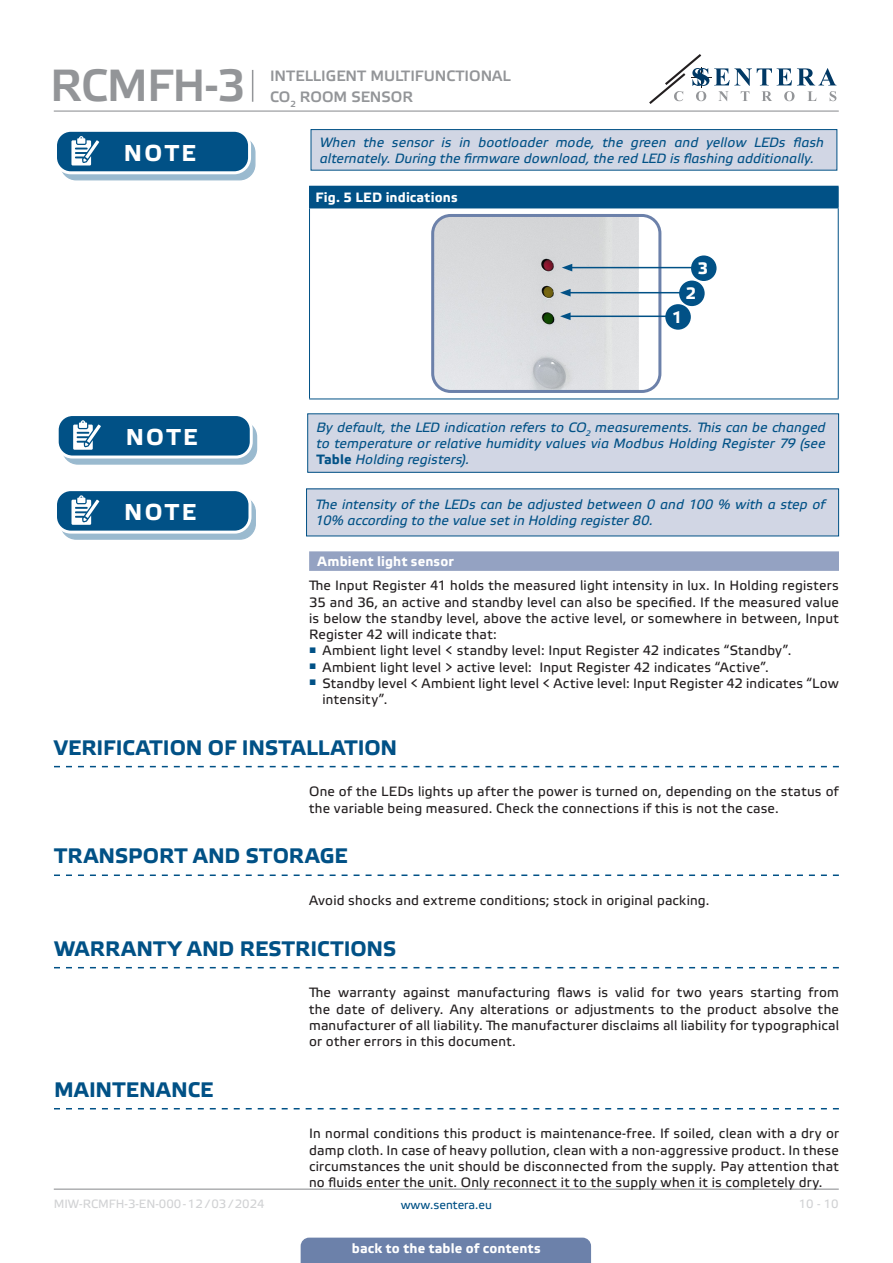
<style>
.page{position:relative;width:893px;height:1263px;background:#fff}
.page>*{position:absolute;margin:0;border:0;box-sizing:border-box;transform-origin:0 0}
.t1{font:45px "Etelka Medium Pro";letter-spacing:-.02em;color:#939598}
.t2{font:700 22.95px "Etelka Text Pro";letter-spacing:.105em;color:#fff}
.t3{font:700 21px "Etelka Text Pro";letter-spacing:.005em;color:#015186}
.TABLE_TEXT_WHITE{font:700 16.5px "Etelka Text Pro";color:#fff}
.t4{font:15px/21px "Etelka Medium Pro";color:#939598}
.body{font:13.5px/16.2px "Etelka Text Pro";letter-spacing:.015em;color:#231f20;text-align:justify}
.attention{font:italic 13.5px/16.2px "Etelka Text Pro";letter-spacing:.01em;color:#015186}
.table_text{font:700 13.5px "Etelka Text Pro";letter-spacing:.015em;color:#fff}
.Number-roman{font:700 13.5px "Etelka Text Pro";letter-spacing:.01em;color:#fff}
.t5{font:12px "Etelka Text Pro";color:#d1d2d4}
.t6{font:12px "Etelka Text Pro";color:#015186}
.s1{font-weight:700;font-style:normal}
</style>
<div class="page">
<hr style="left:54px;top:111px;width:785px;height:1px;background:#939598">
<hr style="left:54px;top:1188px;width:785px;height:2px;background:#939598">
<svg style="left:649px;top:54px;width:187px;height:50px"></svg>
<div style="left:301px;top:1237px;width:290px;height:26px;background:#6c81aa"></div>
<hr style="left:252px;top:70px;width:1px;height:32px;background:#939598">
<div style="left:309px;top:551px;width:530px;height:20px;background:#94a2c2"></div>
<svg style="left:54px;top:766px;width:785px;height:1px"></svg>
<div style="left:61px;top:137px;width:194px;height:43px;background:linear-gradient(to right,#9abacf,#9bbbcf);border-radius:15px"></div>
<div style="left:60px;top:137px;width:196px;height:43px;border:1px solid #015186;border-radius:15px"></div>
<div style="left:56px;top:130px;width:194px;height:43px;background:#015186;border-radius:15px"></div>
<div style="left:54px;top:129px;width:197px;height:45px;border:3px solid #fff;border-radius:15px"></div>
<svg style="left:71px;top:136px;width:33px;height:38px"></svg>
<div style="left:311px;top:130px;width:526px;height:40px;background:#d1d6e4"></div>
<div style="left:311px;top:129px;width:526px;height:42px;border:1px solid #015186"></div>
<div style="left:309px;top:186px;width:529px;height:22px;background:#015186"></div>
<hr style="left:309px;top:186px;width:530px;height:1px;background:#015186">
<svg style="left:838px;top:187px;width:1px;height:21px"></svg>
<hr style="left:309px;top:208px;width:530px;height:1px;background:#015186">
<hr style="left:309px;top:208px;width:1px;height:191px;background:#015186">
<hr style="left:838px;top:208px;width:1px;height:191px;background:#015186">
<hr style="left:309px;top:399px;width:530px;height:1px;background:#015186">
<img style="left:435px;top:218px;width:225px;height:171px">
<div style="left:431px;top:214px;width:230px;height:179px;border:3px solid #6c81aa;border-radius:18px"></div>
<hr style="left:570px;top:267px;width:129px;height:1px;background:#015186">
<svg style="left:562px;top:264px;width:10px;height:7px"></svg>
<hr style="left:568px;top:292px;width:118px;height:1px;background:#015186">
<svg style="left:560px;top:289px;width:11px;height:7px"></svg>
<hr style="left:568px;top:316px;width:118px;height:1px;background:#015186">
<svg style="left:560px;top:312px;width:11px;height:8px"></svg>
<div style="left:691px;top:255px;width:26px;height:26px;background:#015186;border-radius:50%"></div>
<div style="left:679px;top:281px;width:26px;height:25px;background:#015186;border-radius:50%"></div>
<div style="left:665px;top:304px;width:26px;height:26px;background:#015186;border-radius:50%"></div>
<svg style="left:63px;top:422px;width:194px;height:42px"></svg>
<div style="left:62px;top:421px;width:195px;height:44px;border:1px solid #015186;border-radius:15px"></div>
<div style="left:57px;top:414px;width:194px;height:43px;background:#015186;border-radius:15px"></div>
<div style="left:56px;top:413px;width:197px;height:45px;border:3px solid #fff;border-radius:15px"></div>
<svg style="left:73px;top:420px;width:33px;height:38px"></svg>
<div style="left:308px;top:414px;width:531px;height:58px;background:#d1d6e4"></div>
<div style="left:307px;top:413px;width:532px;height:60px;border:1px solid #015186"></div>
<div style="left:61px;top:497px;width:194px;height:42px;background:#9abacf;border-radius:15px"></div>
<div style="left:60px;top:496px;width:196px;height:44px;border:1px solid #015186;border-radius:15px"></div>
<div style="left:56px;top:490px;width:194px;height:42px;background:#015186;border-radius:15px"></div>
<div style="left:54px;top:488px;width:197px;height:46px;border:3px solid #fff;border-radius:15px"></div>
<svg style="left:71px;top:495px;width:34px;height:38px"></svg>
<div style="left:307px;top:489px;width:532px;height:47px;background:#d1d6e4"></div>
<svg style="left:54px;top:874px;width:785px;height:2px"></svg>
<svg style="left:54px;top:967px;width:785px;height:1px"></svg>
<svg style="left:54px;top:1108px;width:785px;height:1px"></svg>
<h1 class="t1" style="left:50px;top:61px;width:197px">RCMFH-3</h1>
<p class="t4" style="left:270px;top:66px;width:242px">INTELLIGENT MULTIFUNCTIONAL<br>CO<sub>2</sub> ROOM SENSOR</p>
<p class="t2" style="left:124px;top:140px;width:73px">NOTE</p>
<p class="attention" style="left:320px;top:135px;width:505px">When the sensor is in bootloader mode, the green and yellow LEDs flash alternately. During the firmware download, the red LED is flashing additionally.</p>
<p class="table_text" style="left:315px;top:190px;width:144px">Fig. 5 LED indications</p>
<p class="TABLE_TEXT_WHITE" style="left:698px;top:259px;width:12px">3</p>
<p class="TABLE_TEXT_WHITE" style="left:686px;top:284px;width:12px">2</p>
<p class="TABLE_TEXT_WHITE" style="left:672px;top:308px;width:12px">1</p>
<p class="t2" style="left:126px;top:425px;width:73px">NOTE</p>
<p class="attention" style="left:317px;top:420px;width:510px;text-align:justify">By default, the LED indication refers to CO<sub>2</sub> measurements. This can be changed to temperature or relative humidity values via Modbus Holding Register 79 (see <span class="s1">Table</span> Holding registers).</p>
<p class="t2" style="left:124px;top:500px;width:73px">NOTE</p>
<p class="attention" style="left:315px;top:497px;width:512px">The intensity of the LEDs can be adjusted between 0 and 100 % with a step of<br>10% according to the value set in Holding register 80.</p>
<p class="Number-roman" style="left:318px;top:554px;width:138px">Ambient light sensor</p>
<p class="body" style="left:309px;top:578px;width:531px">The Input Register 41 holds the measured light intensity in lux. In Holding registers 35 and 36, an active and standby level can also be specified. If the measured value is below the standby level, above the active level, or somewhere in between, Input Register 42 will indicate that:</p>
<p class="body" style="left:309px;top:643px;width:484px"><sup>■</sup> Ambient light level &lt; standby level: Input Register 42 indicates “Standby”.</p>
<p class="body" style="left:309px;top:659px;width:461px"><sup>■</sup> Ambient light level &gt; active level: Input Register 42 indicates “Active”.</p>
<p class="body" style="left:322px;top:676px;width:518px;text-indent:-13px"><sup>■</sup> Standby level &lt; Ambient light level &lt; Active level: Input Register 42 indicates “Low intensity”.</p>
<p class="t3" style="left:54px;top:736px;width:345px">VERIFICATION OF INSTALLATION</p>
<p class="body" style="left:309px;top:784px;width:531px">One of the LEDs lights up after the power is turned on, depending on the status of the variable being measured. Check the connections if this is not the case.</p>
<p class="t3" style="left:54px;top:844px;width:295px">TRANSPORT AND STORAGE</p>
<p class="body" style="left:309px;top:893px;width:402px">Avoid shocks and extreme conditions; stock in original packing.</p>
<p class="t3" style="left:54px;top:937px;width:344px">WARRANTY AND RESTRICTIONS</p>
<p class="body" style="left:309px;top:985px;width:531px">The warranty against manufacturing flaws is valid for two years starting from the date of delivery. Any alterations or adjustments to the product absolve the manufacturer of all liability. The manufacturer disclaims all liability for typographical or other errors in this document.</p>
<p class="t3" style="left:54px;top:1078px;width:161px">MAINTENANCE</p>
<p class="body" style="left:309px;top:1126px;width:531px">In normal conditions this product is maintenance-free. If soiled, clean with a dry or damp cloth. In case of heavy pollution, clean with a non‑aggressive product. In these circumstances the unit should be disconnected from the supply. Pay attention that no fluids enter the unit. Only reconnect it to the supply when it is completely dry.</p>
<p class="t5" style="left:54px;top:1197px;width:212px">MIW-RCMFH-3-EN-000 - 12 / 03 / 2024</p>
<p class="t6" style="left:401px;top:1198px;width:93px">www.sentera.eu</p>
<p class="t5" style="left:799px;top:1197px;width:42px">10 - 10</p>
<p class="table_text" style="left:352px;top:1240px;width:190px">back to the table of contents</p>
</div>
